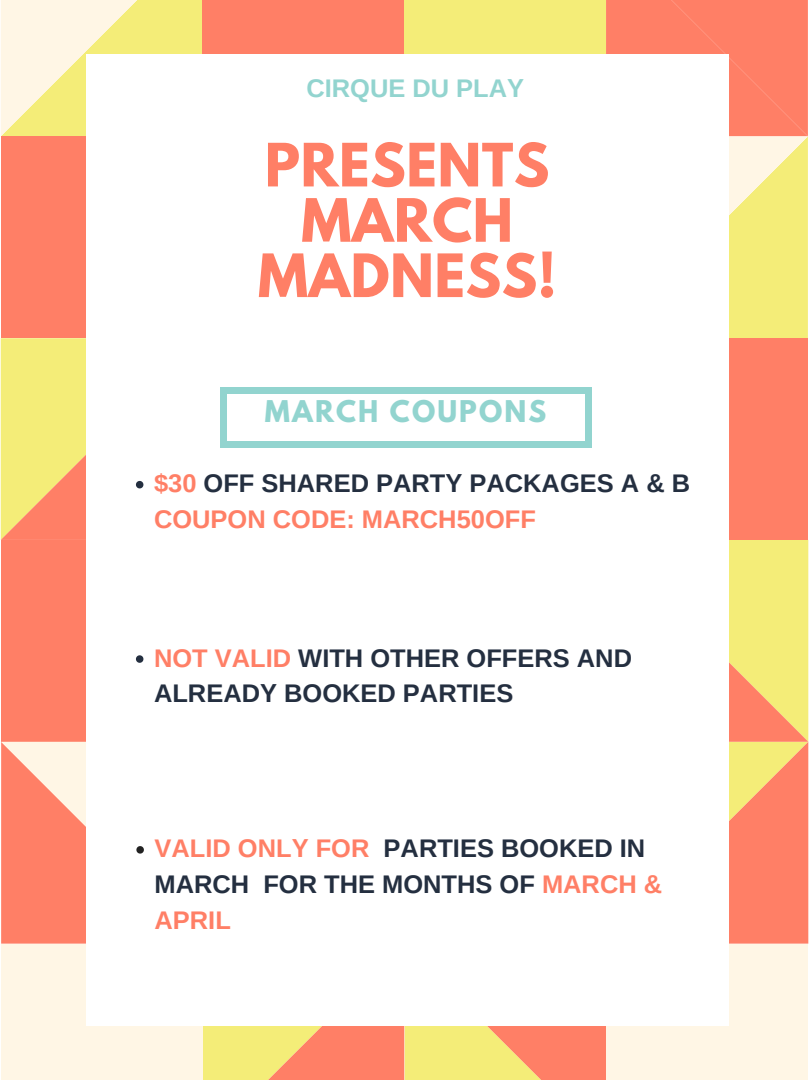
<style>
.page{position:relative;width:810px;height:1080px;background:#fff}
.page>*{position:absolute;margin:0;border:0;box-sizing:border-box;transform-origin:0 0}
.t1{font:700 52.94px/55.3px "League Spartan";letter-spacing:.01em;color:#ff7f66;text-align:center}
.t2{font:700 26.5px "League Spartan";letter-spacing:.08em;color:#92d4cf}
.t3{font:700 25.44px/35.6px "Arimo";color:#242f40}
.t4{font:700 25.44px "Arimo";color:#92d4cf}
.s1{color:#ff7f66}
</style>
<div class="page">
<div style="left:1px;top:540px;width:202px;height:202px;background:#ff7f66"></div>
<div style="left:404px;top:0;width:202px;height:137px;background:#f4ed78"></div>
<div style="left:202px;top:0;width:202px;height:137px;background:#ff7f66"></div>
<div style="left:1px;top:136px;width:202px;height:202px;background:#ff7f66"></div>
<svg style="left:203px;top:1026px;width:403px;height:54px;background:#f9b66f"></svg>
<div style="left:606px;top:0;width:202px;height:136px;background:#ff7f66"></div>
<div style="left:606px;top:338px;width:202px;height:202px;background:#ff7f66"></div>
<svg style="left:729px;top:742px;width:79px;height:202px;background:#fc946a"></svg>
<svg style="left:1px;top:338px;width:85px;height:202px;background:#f6d674"></svg>
<svg style="left:729px;top:540px;width:79px;height:202px;background:#f6d774"></svg>
<div style="left:606px;top:944px;width:202px;height:136px;background:#fff6e5"></div>
<svg style="left:1px;top:0;width:201px;height:136px;background:#f9f1af"></svg>
<svg style="left:729px;top:136px;width:79px;height:202px;background:#f6ee8e"></svg>
<div style="left:1px;top:944px;width:202px;height:136px;background:#fff6e5"></div>
<svg style="left:1px;top:742px;width:85px;height:202px;background:#ff9881"></svg>
<div style="left:86px;top:54px;width:642px;height:971px;background:#fff"></div>
<div style="left:586px;top:441px;width:6px;height:7px;background:#92d4cf"></div>
<div style="left:221px;top:394px;width:6px;height:48px;background:#92d4cf"></div>
<div style="left:221px;top:441px;width:6px;height:7px;background:#92d4cf"></div>
<div style="left:586px;top:394px;width:6px;height:48px;background:#92d4cf"></div>
<div style="left:227px;top:441px;width:359px;height:7px;background:#92d4cf"></div>
<svg style="left:586px;top:388px;width:6px;height:6px"></svg>
<svg style="left:221px;top:388px;width:6px;height:6px"></svg>
<div style="left:227px;top:388px;width:359px;height:6px;background:#92d4cf"></div>
<svg style="left:136px;top:481px;width:7px;height:7px"></svg>
<svg style="left:136px;top:655px;width:7px;height:8px"></svg>
<svg style="left:136px;top:846px;width:8px;height:8px"></svg>
<p class="t4" style="left:306px;top:74px;width:219px">CIRQUE DU PLAY</p>
<h1 class="t1" style="left:258px;top:144px;width:300px">PRESENTS<br>MARCH<br>MADNESS!</h1>
<p class="t2" style="left:265px;top:398px;width:283px">MARCH COUPONS</p>
<p class="t3" style="left:154px;top:466px;width:538px"><span class="s1">$30</span> OFF SHARED PARTY PACKAGES A &amp; B<br><span class="s1">COUPON CODE: MARCH50OFF</span></p>
<p class="t3" style="left:154px;top:640px;width:480px"><span class="s1">NOT VALID</span> WITH OTHER OFFERS AND<br>ALREADY BOOKED PARTIES</p>
<p class="t3" style="left:155px;top:831px;width:509px"><span class="s1">VALID ONLY FOR</span> PARTIES BOOKED IN<br>MARCH FOR THE MONTHS OF <span class="s1">MARCH &amp;<br>APRIL</span></p>
</div>
